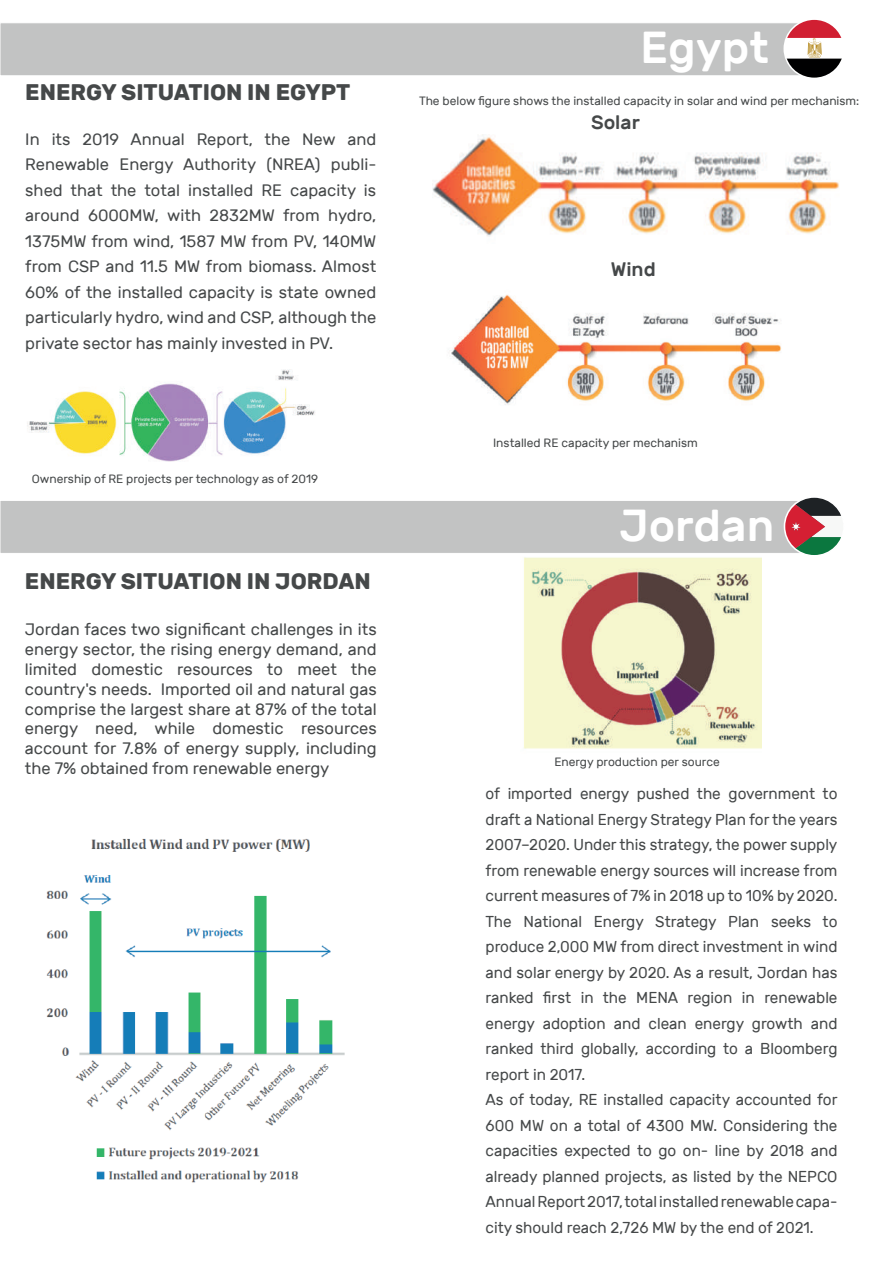
<style>
.page{position:relative;width:893px;height:1263px;background:#fff}
.page>*{position:absolute;margin:0;border:0;box-sizing:border-box;transform-origin:0 0}
.t1{font:500 44.55px "Rubik";color:#fff}
.t2{font:700 22.5px "Rubik";color:#454849}
.t3{font:500 19.5px "Rubik";color:#454849}
.t4{font:16.5px/25.5px "Rubik";color:#454849;text-align:justify}
.t5{font:15.75px/25.5px "Rubik";color:#454849}
.t6{font:12px "Rubik";color:#454849}
</style>
<div class="page">
<img style="left:27px;top:369px;width:288px;height:93px">
<img style="left:449px;top:294px;width:333px;height:111px">
<img style="left:432px;top:134px;width:408px;height:102px">
<img style="left:524px;top:557px;width:238px;height:192px">
<img style="left:46px;top:838px;width:299px;height:345px">
<div style="left:0;top:22px;width:830px;height:54px;background:#c2c3c3;border:1px solid #fff"></div>
<hr style="left:0;top:0;width:1px;height:556px;background:#545758">
<svg style="left:783px;top:18px;width:62px;height:61px"></svg>
<svg style="left:785px;top:20px;width:58px;height:58px"></svg>
<div style="left:0;top:500px;width:830px;height:54px;background:#c2c3c3;border:1px solid #fff"></div>
<svg style="left:784px;top:499px;width:57px;height:55px"></svg>
<div style="left:784px;top:496px;width:61px;height:61px;border:2px solid #fff;border-radius:50%"></div>
<div style="left:0;top:410px;width:18px;height:72px;background:#fff"></div>
<h2 class="t2" style="left:25px;top:79px;width:327px">ENERGY SITUATION IN EGYPT</h2>
<p class="t4" style="left:25px;top:127px;width:353px">In its 2019 Annual Report, the New and Renewable Energy Authority (NREA) publi&shy;shed that the total installed RE capacity is around 6000MW, with 2832MW from hydro, 1375MW from wind, 1587 MW from PV, 140MW from CSP and 11.5 MW from biomass. Almost 60% of the installed capacity is state owned particularly hydro, wind and CSP, although the private sector has mainly invested in PV.</p>
<p class="t6" style="left:32px;top:472px;width:288px">Ownership of RE projects per technology as of 2019</p>
<h2 class="t2" style="left:25px;top:568px;width:347px">ENERGY SITUATION IN JORDAN</h2>
<p class="t4" style="left:25px;top:620px;width:353px;line-height:19.8px">Jordan faces two significant challenges in its energy sector, the rising energy demand, and limited domestic resources to meet the country's needs. Imported oil and natural gas comprise the largest share at 87% of the total energy need, while domestic resources account for 7.8% of energy supply, including the 7% obtained from renewable energy</p>
<h1 class="t1" style="left:640px;top:22px;width:130px">Egypt</h1>
<p class="t6" style="left:419px;top:94px;width:442px">The below figure shows the installed capacity in solar and wind per mechanism:</p>
<p class="t3" style="left:591px;top:112px;width:50px">Solar</p>
<p class="t3" style="left:611px;top:258px;width:47px">Wind</p>
<p class="t6" style="left:493px;top:437px;width:206px">Installed RE capacity per mechanism</p>
<h1 class="t1" style="left:619px;top:500px;width:156px">Jordan</h1>
<p class="t6" style="left:554px;top:756px;width:167px">Energy production per source</p>
<p class="t5" style="left:486px;top:781px;width:353px">of imported energy pushed the government to draft a National Energy Strategy Plan for the years 2007–2020. Under this strategy, the power supply from renewable energy sources will increase from current measures of 7% in 2018 up to 10% by 2020.<br>The National Energy Strategy Plan seeks to produce 2,000 MW from direct investment in wind and solar energy by 2020. As a result, Jordan has ranked first in the MENA region in renewable energy adoption and clean energy growth and ranked third globally, according to a Bloomberg report in 2017.<br>As of today, RE installed capacity accounted for 600 MW on a total of 4300 MW. Considering the capacities expected to go on- line by 2018 and already planned projects, as listed by the NEPCO Annual Report 2017, total installed renewable capa&shy;city should reach 2,726 MW by the end of 2021.</p>
</div>
